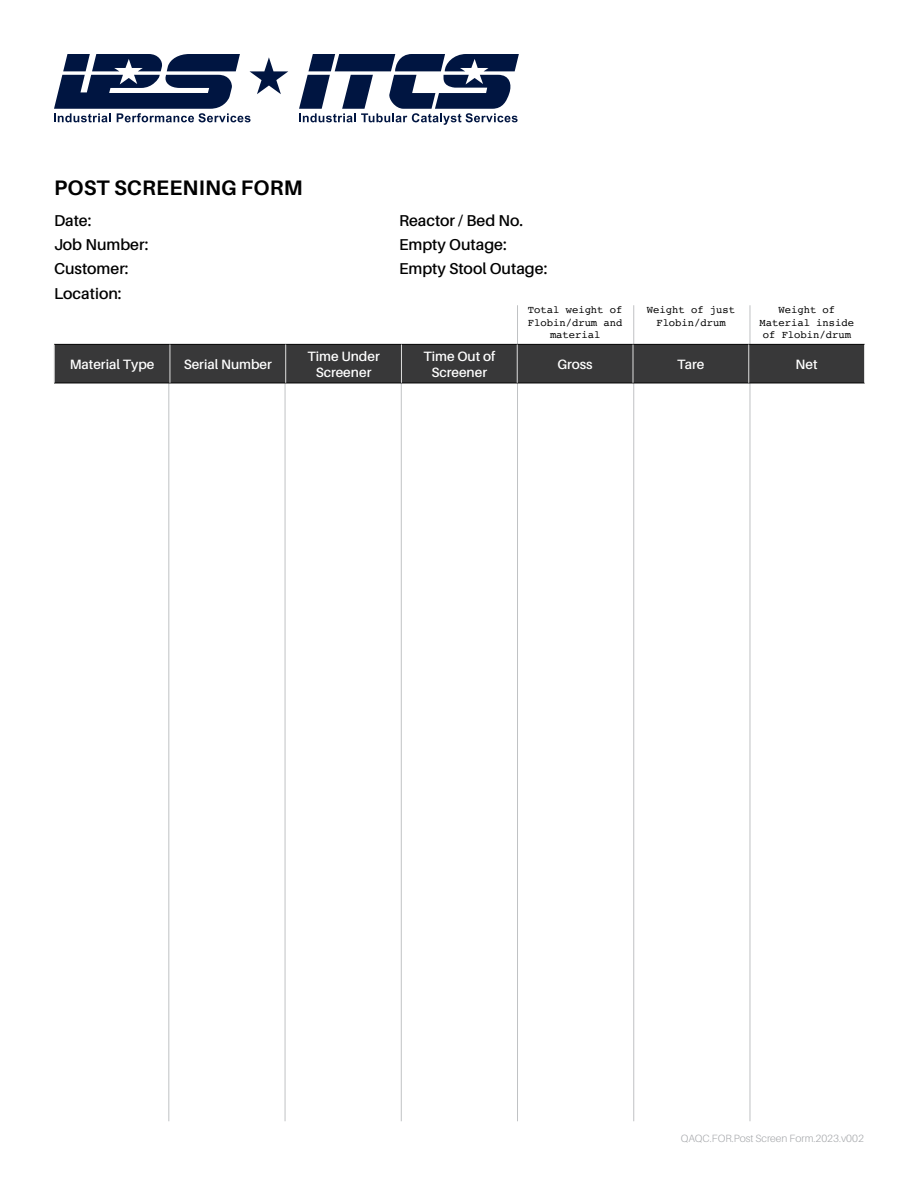
<style>
.page{position:relative;width:918px;height:1188px;background:#fff}
.page>*{position:absolute;margin:0;border:0;box-sizing:border-box;transform-origin:0 0}
.t1{font:700 21px "Aileron";letter-spacing:.01em;color:#000}
.t2{font:600 15.75px/24.3px "Aileron";color:#000}
.t3{font:600 13.5px/16.2px "Aileron";color:#fff;text-align:center}
.t4{font:10.5px/12.6px "Courier";color:#000;text-align:center}
.t5{font:300 10.5px "Aileron";color:#a7a9ac}
</style>
<div class="page">
<svg style="left:299px;top:54px;width:220px;height:71px"></svg>
<svg style="left:54px;top:54px;width:234px;height:68px"></svg>
<hr style="left:168px;top:381px;width:1px;height:740px;background:#c0c2c4">
<hr style="left:285px;top:381px;width:1px;height:740px;background:#c0c2c4">
<hr style="left:401px;top:381px;width:1px;height:740px;background:#c0c2c4">
<hr style="left:517px;top:305px;width:1px;height:816px;background:#c0c2c4">
<hr style="left:633px;top:305px;width:1px;height:816px;background:#c0c2c4">
<hr style="left:750px;top:305px;width:1px;height:816px;background:#c0c2c4">
<div style="left:55px;top:345px;width:809px;height:38px;background:#383839"></div>
<hr style="left:54px;top:344px;width:116px;height:1px;background:#000">
<hr style="left:170px;top:344px;width:116px;height:1px;background:#000">
<hr style="left:286px;top:344px;width:115px;height:1px;background:#000">
<hr style="left:401px;top:344px;width:116px;height:1px;background:#000">
<hr style="left:517px;top:344px;width:116px;height:1px;background:#000">
<hr style="left:633px;top:344px;width:116px;height:1px;background:#000">
<hr style="left:749px;top:344px;width:116px;height:1px;background:#000">
<hr style="left:54px;top:383px;width:116px;height:1px;background:#000">
<hr style="left:170px;top:383px;width:116px;height:1px;background:#000">
<hr style="left:286px;top:383px;width:115px;height:1px;background:#000">
<hr style="left:401px;top:383px;width:116px;height:1px;background:#000">
<hr style="left:517px;top:383px;width:116px;height:1px;background:#000">
<hr style="left:633px;top:383px;width:116px;height:1px;background:#000">
<hr style="left:749px;top:383px;width:116px;height:1px;background:#000">
<hr style="left:54px;top:345px;width:1px;height:38px;background:#dedede">
<hr style="left:170px;top:345px;width:1px;height:38px;background:#dedede">
<hr style="left:285px;top:345px;width:1px;height:38px;background:#dedede">
<hr style="left:401px;top:345px;width:1px;height:38px;background:#dedede">
<hr style="left:517px;top:345px;width:1px;height:38px;background:#dedede">
<hr style="left:633px;top:345px;width:1px;height:38px;background:#dedede">
<hr style="left:749px;top:345px;width:1px;height:38px;background:#dedede">
<hr style="left:864px;top:345px;width:1px;height:38px;background:#dedede">
<h1 class="t1" style="left:54px;top:176px;width:250px">POST SCREENING FORM</h1>
<h2 class="t2" style="left:54px;top:208px;width:39px">Date:</h2>
<h2 class="t2" style="left:54px;top:233px;width:96px">Job Number:<br>Customer:</h2>
<h2 class="t2" style="left:54px;top:281px;width:69px">Location:</h2>
<h2 class="t2" style="left:399px;top:208px;width:150px">Reactor / Bed No.<br>Empty Outage:<br>Empty Stool Outage:</h2>
<p class="t4" style="left:528px;top:303px;width:96px">Total weight of<br>Flobin/drum and material</p>
<p class="t4" style="left:647px;top:303px;width:90px">Weight of just<br>Flobin/drum</p>
<p class="t4" style="left:760px;top:303px;width:96px">Weight of<br>Material inside of Flobin/drum</p>
<p class="t3" style="left:70px;top:356px;width:86px">Material Type</p>
<p class="t3" style="left:184px;top:356px;width:90px">Serial Number</p>
<p class="t3" style="left:307px;top:348px;width:74px">Time Under<br>Screener</p>
<p class="t3" style="left:423px;top:348px;width:73px">Time Out of<br>Screener</p>
<p class="t3" style="left:557px;top:356px;width:37px">Gross</p>
<p class="t3" style="left:677px;top:356px;width:29px">Tare</p>
<p class="t3" style="left:796px;top:356px;width:24px">Net</p>
<p class="t5" style="left:681px;top:1133px;width:185px">QAQC.FOR.Post Screen Form.2023.v002</p>
</div>
